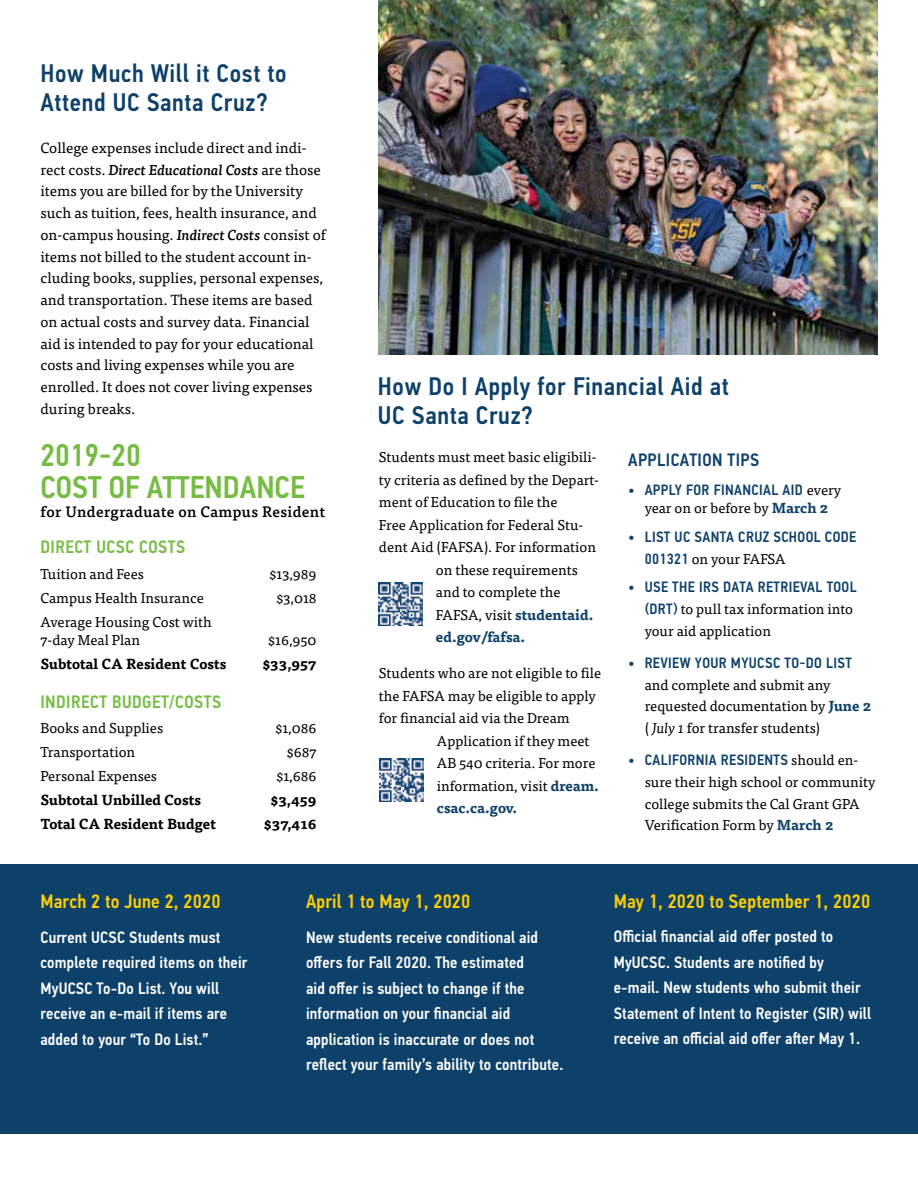
<style>
.page{position:relative;width:918px;height:1188px;background:#fff}
.page>*{position:absolute;margin:0;border:0;box-sizing:border-box;transform-origin:0 0}
.t1{font:500 31.5px/31.5px "PF Din Text Cond Pro";color:#76bc43}
.t2{font:500 25.5px/28.5px "PF Din Text Cond Pro";letter-spacing:.025em;color:#0e416a}
.t3{font:500 19.5px "PF Din Text Cond Pro";letter-spacing:.01em;color:#ffce03}
.t4{font:500 18px "PF Din Text Cond Pro";letter-spacing:.025em;color:#76bc43}
.t5{font:500 18px "PF Din Text Cond Pro";letter-spacing:.025em;color:#0e416a}
.t6{font:500 16.5px/25.5px "PF Din Text Cond Pro";letter-spacing:.01em;color:#fff}
.t7{font:500 15px "PF Din Text Cond Pro";letter-spacing:.025em;color:#0e416a}
.t8{font:500 15px "Tisa Pro";letter-spacing:.025em;color:#000}
.t9{font:14.7px/21.8px "Tisa Pro";color:#000}
.t10{font:14.25px/21.8px "Tisa Pro";color:#000}
.t11{font:700 14.25px "Tisa Pro";color:#000}
.t12{font:italic 500 14.25px "Tisa Pro";color:#000}
.t13{font:700 14.25px "Tisa Pro";color:#0e416a}
.s1{font-weight:400;font-style:normal;font-size:14.7px}
.s2{font-weight:500;font-style:italic;font-size:14.25px}
.s3{font-family:"Tisa Pro";font-weight:400;font-size:14.25px;color:#000}
.s4{font-weight:700;color:#0e416a}
.s5{font-family:"PF Din Text Cond Pro";font-weight:500;font-size:15px;color:#0e416a}
.s6{font-style:italic}
</style>
<div class="page">
<div style="left:0;top:864px;width:918px;height:270px;background:#0e416a"></div>
<img style="left:379px;top:582px;width:43px;height:44px">
<img style="left:380px;top:758px;width:43px;height:44px">
<img style="left:378px;top:0;width:500px;height:355px">
<h2 class="t2" style="left:40px;top:59px;width:248px">How Much Will it Cost to<br>Attend UC Santa Cruz?</h2>
<p class="t9" style="left:40px;top:136px;width:268px">College expenses include direct and indi-</p>
<p class="t12" style="left:40px;top:159px;width:282px"><span class="s1">rect costs.</span> Direct Educational Costs <span class="s1">are those</span></p>
<p class="t9" style="left:40px;top:180px;width:287px">items you are billed for by the University such as tuition, fees, health insurance, and on-campus housing. <span class="s2">Indirect Costs</span> consist of items not billed to the student account in&shy;cluding books, supplies, personal expenses, and transportation. These items are based on actual costs and survey data. Financial aid is intended to pay for your educational costs and living expenses while you are enrolled. It does not cover living expenses during breaks.</p>
<h1 class="t1" style="left:40px;top:440px;width:266px">2019-20<br>COST OF ATTENDANCE</h1>
<p class="t8" style="left:40px;top:501px;width:286px">for Undergraduate on Campus Resident</p>
<p class="t4" style="left:40px;top:536px;width:146px">DIRECT UCSC COSTS</p>
<p class="t10" style="left:41px;top:562px;width:105px">Tuition and Fees</p>
<p class="t10" style="left:270px;top:562px;width:48px">$13,989</p>
<p class="t10" style="left:41px;top:586px;width:165px">Campus Health Insurance</p>
<p class="t10" style="left:276px;top:586px;width:42px">$3,018</p>
<p class="t10" style="left:41px;top:612px;width:173px;line-height:18px">Average Housing Cost with<br>7-day Meal Plan</p>
<p class="t10" style="left:268px;top:628px;width:50px">$16,950</p>
<p class="t11" style="left:41px;top:652px;width:187px">Subtotal CA Resident Costs</p>
<p class="t11" style="left:262px;top:652px;width:56px">$33,957</p>
<p class="t4" style="left:40px;top:691px;width:182px">INDIRECT BUDGET/COSTS</p>
<p class="t10" style="left:40px;top:717px;width:124px">Books and Supplies</p>
<p class="t10" style="left:275px;top:717px;width:43px">$1,086</p>
<p class="t10" style="left:40px;top:741px;width:96px">Transportation</p>
<p class="t10" style="left:287px;top:741px;width:31px">$687</p>
<p class="t10" style="left:40px;top:765px;width:118px">Personal Expenses</p>
<p class="t10" style="left:276px;top:765px;width:42px">$1,686</p>
<p class="t11" style="left:40px;top:789px;width:162px">Subtotal Unbilled Costs</p>
<p class="t11" style="left:271px;top:789px;width:47px">$3,459</p>
<p class="t11" style="left:40px;top:813px;width:177px">Total CA Resident Budget</p>
<p class="t11" style="left:264px;top:813px;width:54px">$37,416</p>
<h2 class="t2" style="left:378px;top:373px;width:352px">How Do I Apply for Financial Aid at<br>UC Santa Cruz?</h2>
<p class="t5" style="left:628px;top:449px;width:132px">APPLICATION TIPS</p>
<p class="t7" style="left:628px;top:481px;width:215px">• APPLY FOR FINANCIAL AID <span class="s3">every</span></p>
<p class="t10" style="left:645px;top:497px;width:185px">year on or before by <span class="s4">March 2</span></p>
<p class="t7" style="left:628px;top:528px;width:230px">• LIST UC SANTA CRUZ SCHOOL CODE</p>
<p class="t10" style="left:645px;top:547px;width:143px"><span class="s5">001321</span> on your FAFSA</p>
<p class="t7" style="left:628px;top:578px;width:230px">• USE THE IRS DATA RETRIEVAL TOOL</p>
<p class="t10" style="left:645px;top:597px;width:210px"><span class="s5">(DRT)</span> to pull tax information into your aid application</p>
<p class="t7" style="left:628px;top:654px;width:225px">• REVIEW YOUR MYUCSC TO-DO LIST</p>
<p class="t10" style="left:645px;top:673px;width:228px">and complete and submit any requested documentation by <span class="s4">June 2 </span>( <span class="s6">July 1</span> for transfer students)</p>
<p class="t7" style="left:628px;top:751px;width:232px">• CALIFORNIA RESIDENTS <span class="s3">should en-</span></p>
<p class="t10" style="left:645px;top:770px;width:232px">sure their high school or community college submits the Cal Grant GPA<br>Verification Form by <span class="s4">March 2</span></p>
<p class="t10" style="left:379px;top:445px;width:219px">Students must meet basic eligibili-</p>
<p class="t10" style="left:379px;top:468px;width:222px">ty criteria as defined by the Depart-</p>
<p class="t10" style="left:379px;top:490px;width:180px">ment of Education to file the</p>
<p class="t10" style="left:379px;top:513px;width:206px">Free Application for Federal Stu-</p>
<p class="t10" style="left:379px;top:535px;width:219px">dent Aid (FAFSA). For information</p>
<p class="t10" style="left:436px;top:558px;width:143px">on these requirements</p>
<p class="t10" style="left:436px;top:580px;width:126px">and to complete the</p>
<p class="t10" style="left:436px;top:603px;width:159px">FAFSA, visit <span class="s4">studentaid.</span></p>
<p class="t13" style="left:436px;top:626px;width:91px">ed.gov/fafsa.</p>
<p class="t10" style="left:379px;top:661px;width:224px">Students who are not eligible to file</p>
<p class="t10" style="left:379px;top:684px;width:218px">the FAFSA may be eligible to apply</p>
<p class="t10" style="left:379px;top:706px;width:192px">for financial aid via the Dream</p>
<p class="t10" style="left:437px;top:729px;width:154px">Application if they meet</p>
<p class="t10" style="left:437px;top:751px;width:160px">AB 540 criteria. For more</p>
<p class="t10" style="left:437px;top:774px;width:164px">information, visit <span class="s4">dream.</span></p>
<p class="t13" style="left:437px;top:797px;width:82px">csac.ca.gov.</p>
<h3 class="t3" style="left:40px;top:890px;width:181px">March 2 to June 2, 2020</h3>
<p class="t6" style="left:40px;top:925px;width:208px">Current UCSC Students must complete required items on their<br>MyUCSC To-Do List. You will receive an e-mail if items are added to your “To Do List.”</p>
<h3 class="t3" style="left:306px;top:890px;width:166px">April 1 to May 1, 2020</h3>
<p class="t6" style="left:306px;top:925px;width:259px">New students receive conditional aid offers for Fall 2020. The estimated<br>aid offer is subject to change if the information on your financial aid application is inaccurate or does not reflect your family’s ability to contribute.</p>
<h3 class="t3" style="left:614px;top:889px;width:258px">May 1, 2020 to September 1, 2020</h3>
<p class="t6" style="left:614px;top:924px;width:259px">Official financial aid offer posted to MyUCSC. Students are notified by e-mail. New students who submit their Statement of Intent to Register (SIR) will receive an official aid offer after May 1.</p>
</div>
